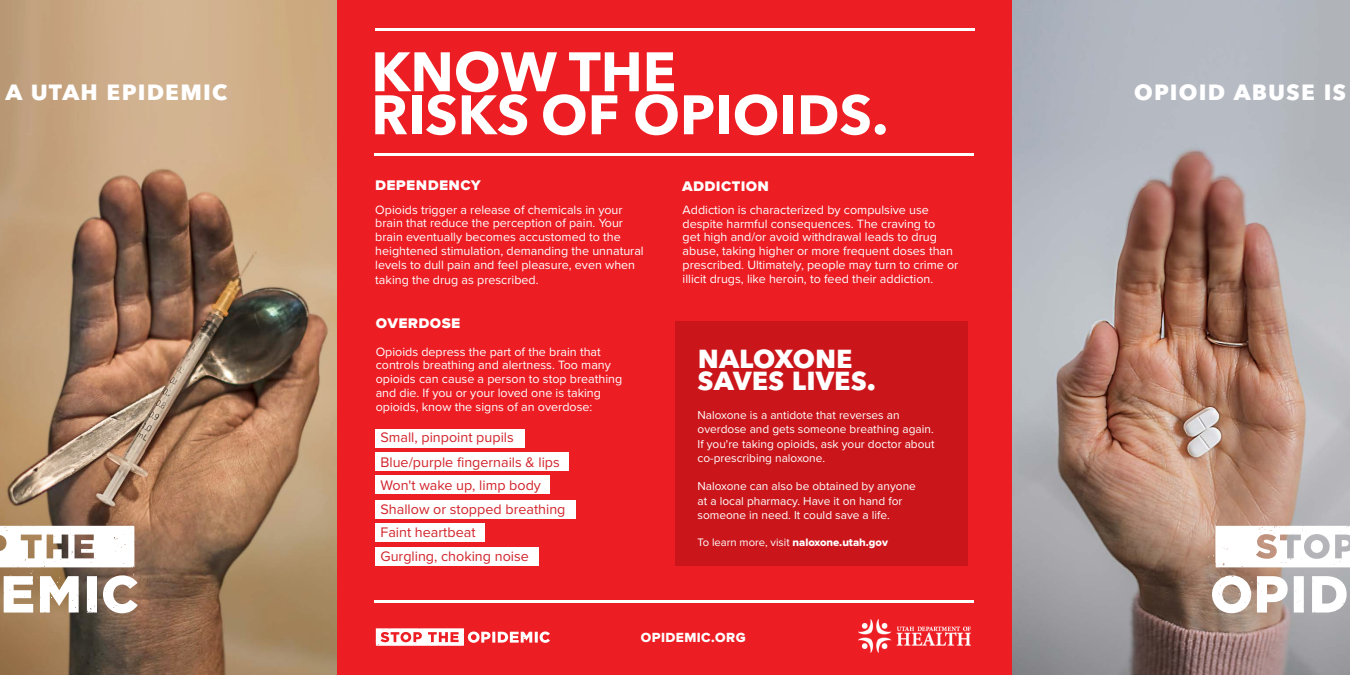
<style>
.page{position:relative;width:1350px;height:675px;background:#fff}
.page>*{position:absolute;margin:0;border:0;box-sizing:border-box;transform-origin:0 0}
.t1{font:700 55px/43px "Avenir Next";color:#fff}
.t2{font:700 32.5px "Avenir Next";letter-spacing:-.02em;color:#fff}
.t3{font:700 27.5px "Avenir Next";letter-spacing:.02em;color:#fff}
.t4{font:17.5px "Proxima Nova Extrabld";letter-spacing:.02em;color:#fff}
.t5{font:14.38px/24px "Proxima Nova";color:#d2232a}
.t6{font:13.75px "Proxima Nova Extrabld";letter-spacing:.03em;color:#fff}
.t7{font:12.5px/13.8px "Proxima Nova";color:#fff}
.t8{font:11.88px/14.2px "Proxima Nova";color:#fff}
.t9{font:11.25px "Proxima Nova";color:#fff}
.s1{font-family:"Proxima Nova Extrabld"}
</style>
<div class="page">
<img style="left:0;top:0;width:338px;height:675px">
<div style="left:338px;top:0;width:674px;height:675px;background:#ed1d24"></div>
<img style="left:1012px;top:0;width:338px;height:675px">
<div style="left:675px;top:322px;width:293px;height:244px;background:#ca161b"></div>
<svg style="left:0;top:522px;width:138px;height:91px"></svg>
<svg style="left:1208px;top:526px;width:142px;height:87px"></svg>
<img style="left:859px;top:619px;width:112px;height:33px">
<hr style="left:375px;top:29px;width:600px;height:2px;background:#fff">
<div style="left:375px;top:429px;width:150px;height:19px;background:#fff"></div>
<div style="left:375px;top:453px;width:193px;height:18px;background:#fff"></div>
<div style="left:375px;top:476px;width:175px;height:18px;background:#fff"></div>
<div style="left:375px;top:500px;width:201px;height:18px;background:#fff"></div>
<div style="left:375px;top:523px;width:110px;height:19px;background:#fff"></div>
<div style="left:375px;top:548px;width:163px;height:18px;background:#fff"></div>
<svg style="left:375px;top:628px;width:175px;height:18px"></svg>
<hr style="left:374px;top:600px;width:599px;height:3px;background:#fff">
<hr style="left:375px;top:153px;width:599px;height:3px;background:#fff">
<h1 class="t1" style="left:371px;top:50px;width:519px">KNOW THE<br>RISKS OF OPIOIDS.</h1>
<h3 class="t3" style="left:5px;top:66px;width:224px">a utah epidemic</h3>
<h3 class="t3" style="left:1134px;top:66px;width:214px">opioid abuse is</h3>
<h3 class="t4" style="left:375px;top:176px;width:107px">dependency</h3>
<h3 class="t4" style="left:682px;top:177px;width:88px">addiction</h3>
<p class="t7" style="left:375px;top:203px;width:270px">Opioids trigger a release of chemicals in your brain that reduce the perception of pain. Your brain eventually becomes accustomed to the heightened stimulation, demanding the unnatural levels to dull pain and feel pleasure, even when</p>
<p class="t7" style="left:375px;top:273px;width:165px">taking the drug as prescribed.</p>
<h3 class="t4" style="left:376px;top:314px;width:86px">overdose</h3>
<p class="t7" style="left:376px;top:345px;width:248px">Opioids depress the part of the brain that controls breathing and alertness. Too many opioids can cause a person to stop breathing and die. If you or your loved one is taking opioids, know the signs of an overdose:</p>
<p class="t5" style="left:381px;top:425px;width:181px;line-height:24.5px">Small, pinpoint pupils<br>Blue/purple fingernails &amp; lips</p>
<p class="t5" style="left:381px;top:473px;width:187px">Won't wake up, limp body<br>Shallow or stopped breathing<br>Faint heartbeat<br>Gurgling, choking noise</p>
<p class="t7" style="left:683px;top:203px;width:277px">Addiction is characterized by compulsive use despite harmful consequences. The craving to<br>get high and/or avoid withdrawal leads to drug abuse, taking higher or more frequent doses than prescribed. Ultimately, people may turn to crime or illicit drugs, like heroin, to feed their addiction.</p>
<h2 class="t2" style="left:698px;top:328px;width:157px">naloxone</h2>
<h2 class="t2" style="left:698px;top:351px;width:180px">saves lives.</h2>
<p class="t8" style="left:698px;top:408px;width:239px">Naloxone is a antidote that reverses an overdose and gets someone breathing again.<br>If you're taking opioids, ask your doctor about co-prescribing naloxone.</p>
<p class="t8" style="left:698px;top:479px;width:220px">Naloxone can also be obtained by anyone at a local pharmacy. Have it on hand for someone in need. It could save a life.</p>
<p class="t9" style="left:698px;top:535px;width:192px">To learn more, visit <span class="s1">naloxone.utah.gov</span></p>
<p class="t6" style="left:641px;top:631px;width:106px">OPIDEMIC.ORG</p>
</div>
